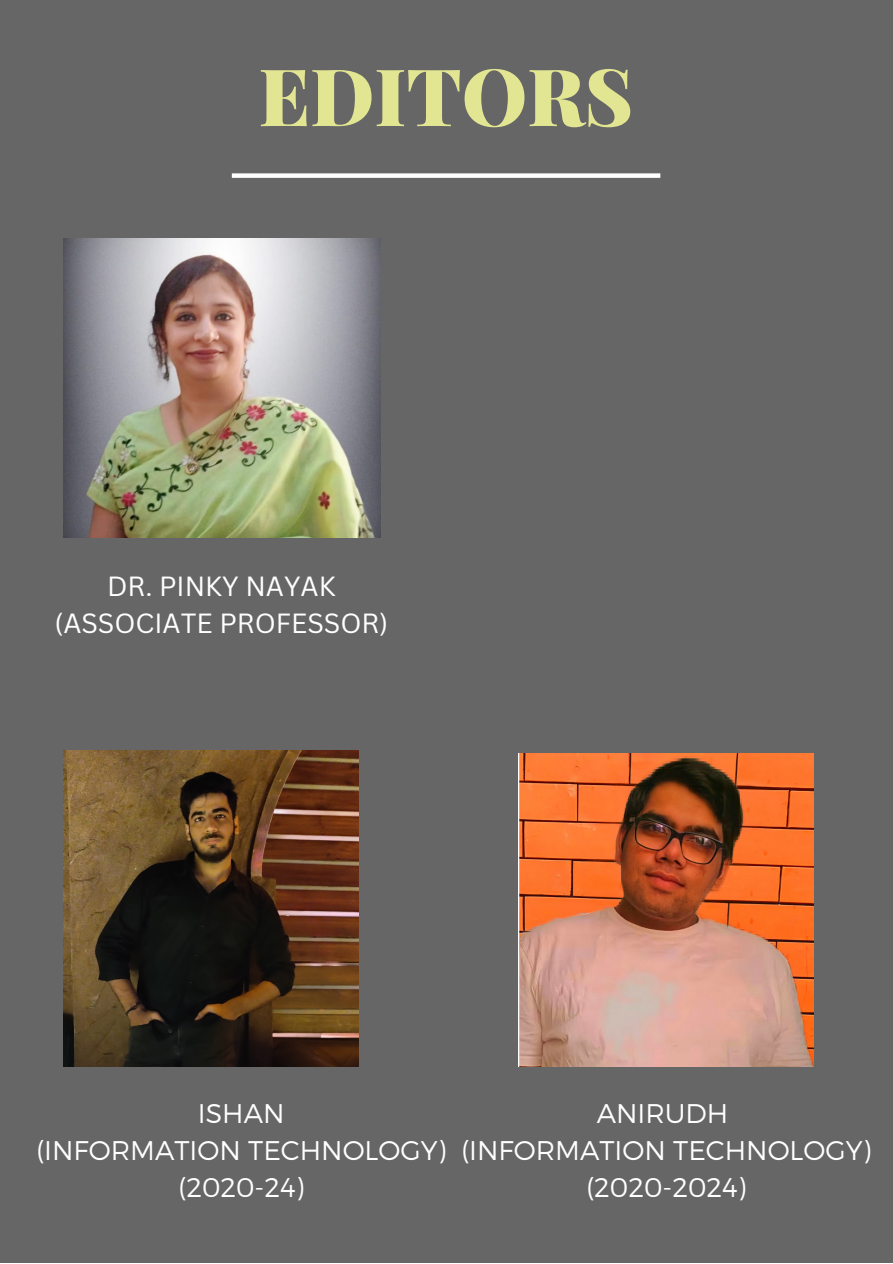
<style>
.page{position:relative;width:893px;height:1264px;background:#fff}
.page>*{position:absolute;margin:0;border:0;box-sizing:border-box;transform-origin:0 0}
.t1{font:900 79.35px "Playfair Display";color:#e2e592}
.t2{font:300 27px/37px "Montserrat";color:#fff;text-align:center}
.t3{font:27px/37px "Canva Sans";color:#fff;text-align:center}
</style>
<div class="page">
<div style="left:0;top:0;width:892px;height:1262px;background:#666"></div>
<img style="left:518px;top:753px;width:295px;height:313px">
<img style="left:63px;top:750px;width:296px;height:316px">
<div style="left:232px;top:173px;width:428px;height:5px;background:#fff"></div>
<img style="left:63px;top:238px;width:317px;height:299px">
<h1 class="t1" style="left:258px;top:40px;width:376px">EDITORS</h1>
<p class="t3" style="left:55px;top:567px;width:335px">DR. PINKY NAYAK (ASSOCIATE PROFESSOR)</p>
<p class="t2" style="left:36px;top:1093px;width:411px">ISHAN<br>(INFORMATION TECHNOLOGY) (2020-24)</p>
<p class="t2" style="left:461px;top:1093px;width:411px">ANIRUDH<br>(INFORMATION TECHNOLOGY) (2020-2024)</p>
</div>
